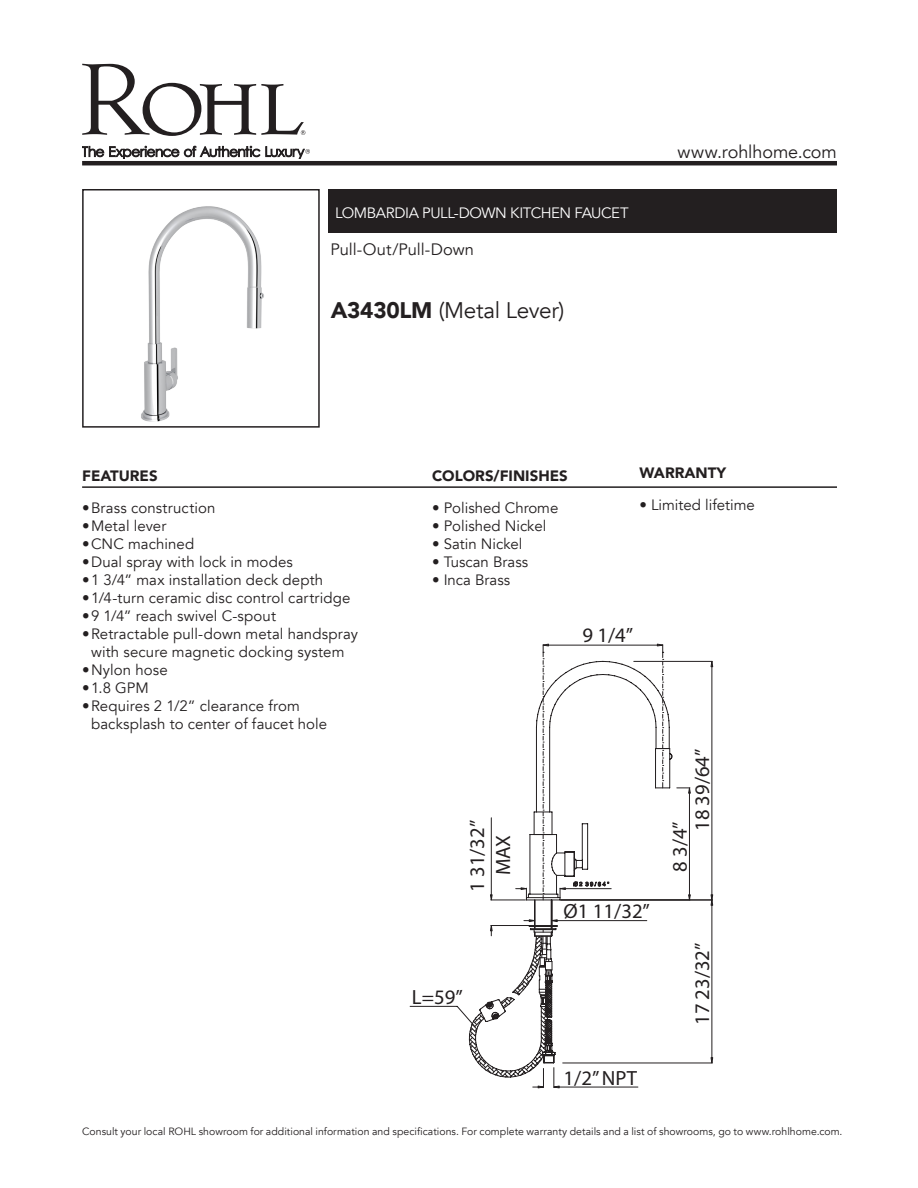
<style>
.page{position:relative;width:918px;height:1188px;background:#fff}
.page>*{position:absolute;margin:0;border:0;box-sizing:border-box;transform-origin:0 0}
.Product_Info_Nest{font:22.5px "Avenir";letter-spacing:-.015em;color:#231f20}
.t1{font:20.7px/26px "Myriad Pro";color:#231f20;text-align:center}
.t2{font:20.55px "Myriad Pro";color:#231f20}
.t3{font:18px "Avenir";letter-spacing:-.005em;color:#231f20}
.t4{font:16.5px "Avenir";letter-spacing:-.005em;color:#231f20}
.Product_Info_Nest-2{font:15px "Avenir";letter-spacing:.005em;color:#231f20}
.Product_Title_Bar{font:15px "Avenir";letter-spacing:-.025em;color:#fff}
.t5{font:900 15px "Avenir";color:#231f20}
.t6{font:10.5px "Avenir";color:#231f20}
.s1{font-weight:900}
</style>
<div class="page">
<svg style="left:82px;top:146px;width:178px;height:13px"></svg>
<svg style="left:82px;top:64px;width:223px;height:72px"></svg>
<svg style="left:266px;top:146px;width:44px;height:13px"></svg>
<hr style="left:82px;top:161px;width:755px;height:4px;background:#231f20">
<div style="left:328px;top:189px;width:509px;height:43px;background:#231f20"></div>
<img style="left:141px;top:206px;width:123px;height:216px">
<div style="left:82px;top:189px;width:238px;height:239px;border:2px solid #231f20"></div>
<hr style="left:82px;top:486px;width:755px;height:2px;background:#231f20">
<svg style="left:409px;top:643px;width:305px;height:446px"></svg>
<p class="Product_Title_Bar" style="left:335px;top:204px;width:295px">LOMBARDIA PULL-DOWN KITCHEN FAUCET</p>
<p class="t4" style="left:330px;top:239px;width:145px">Pull-Out/Pull-Down</p>
<p class="Product_Info_Nest" style="left:331px;top:297px;width:235px"><span class="s1">A3430LM</span> (Metal Lever)</p>
<p class="t3" style="left:678px;top:141px;width:161px">www.rohlhome.com</p>
<p class="t5" style="left:82px;top:463px;width:77px">FEATURES</p>
<p class="Product_Info_Nest-2" style="left:82px;top:499px;width:135px">•Brass construction</p>
<p class="Product_Info_Nest-2" style="left:82px;top:517px;width:86px">•Metal lever</p>
<p class="Product_Info_Nest-2" style="left:82px;top:535px;width:114px">•CNC machined</p>
<p class="Product_Info_Nest-2" style="left:82px;top:553px;width:212px">•Dual spray with lock in modes</p>
<p class="Product_Info_Nest-2" style="left:82px;top:571px;width:243px">•1 3/4” max installation deck depth</p>
<p class="Product_Info_Nest-2" style="left:82px;top:589px;width:270px">•1/4-turn ceramic disc control cartridge</p>
<p class="Product_Info_Nest-2" style="left:82px;top:607px;width:195px">•9 1/4” reach swivel C-spout</p>
<p class="Product_Info_Nest-2" style="left:82px;top:625px;width:277px">•Retractable pull-down metal handspray</p>
<p class="Product_Info_Nest-2" style="left:91px;top:643px;width:255px">with secure magnetic docking system</p>
<p class="Product_Info_Nest-2" style="left:82px;top:661px;width:87px">•Nylon hose</p>
<p class="Product_Info_Nest-2" style="left:82px;top:679px;width:68px">•1.8 GPM</p>
<p class="Product_Info_Nest-2" style="left:82px;top:697px;width:219px">•Requires 2 1/2” clearance from</p>
<p class="Product_Info_Nest-2" style="left:91px;top:715px;width:238px">backsplash to center of faucet hole</p>
<p class="t5" style="left:432px;top:463px;width:137px">COLORS/FINISHES</p>
<p class="Product_Info_Nest-2" style="left:432px;top:499px;width:128px">• Polished Chrome</p>
<p class="Product_Info_Nest-2" style="left:432px;top:517px;width:116px">• Polished Nickel</p>
<p class="Product_Info_Nest-2" style="left:432px;top:535px;width:92px">• Satin Nickel</p>
<p class="Product_Info_Nest-2" style="left:432px;top:553px;width:98px">• Tuscan Brass</p>
<p class="Product_Info_Nest-2" style="left:432px;top:571px;width:80px">• Inca Brass</p>
<p class="t5" style="left:639px;top:460px;width:88px">WARRANTY</p>
<p class="Product_Info_Nest-2" style="left:639px;top:496px;width:117px">• Limited lifetime</p>
<p class="t2" style="left:583px;top:623px;width:52px">9 1/4”</p>
<p class="t1" style="left:464px;top:892px;width:73px;rotate:-90deg">1 31/32”<br>MAX</p>
<p class="t1" style="left:689px;top:831px;width:84px;rotate:-90deg">18 39/64”</p>
<p class="t1" style="left:667px;top:872px;width:52px;rotate:-90deg">8 3/4”</p>
<p class="t2" style="left:412px;top:985px;width:52px">L=59”</p>
<p class="t2" style="left:564px;top:898px;width:88px">Ø1 11/32”</p>
<p class="t2" style="left:564px;top:1065px;width:75px">1/2” NPT</p>
<p class="t1" style="left:689px;top:1025px;width:84px;rotate:-90deg">17 23/32”</p>
<p class="t6" style="left:82px;top:1125px;width:762px">Consult your local ROHL showroom for additional information and specifications. For complete warranty details and a list of showrooms, go to www.rohlhome.com.</p>
</div>
